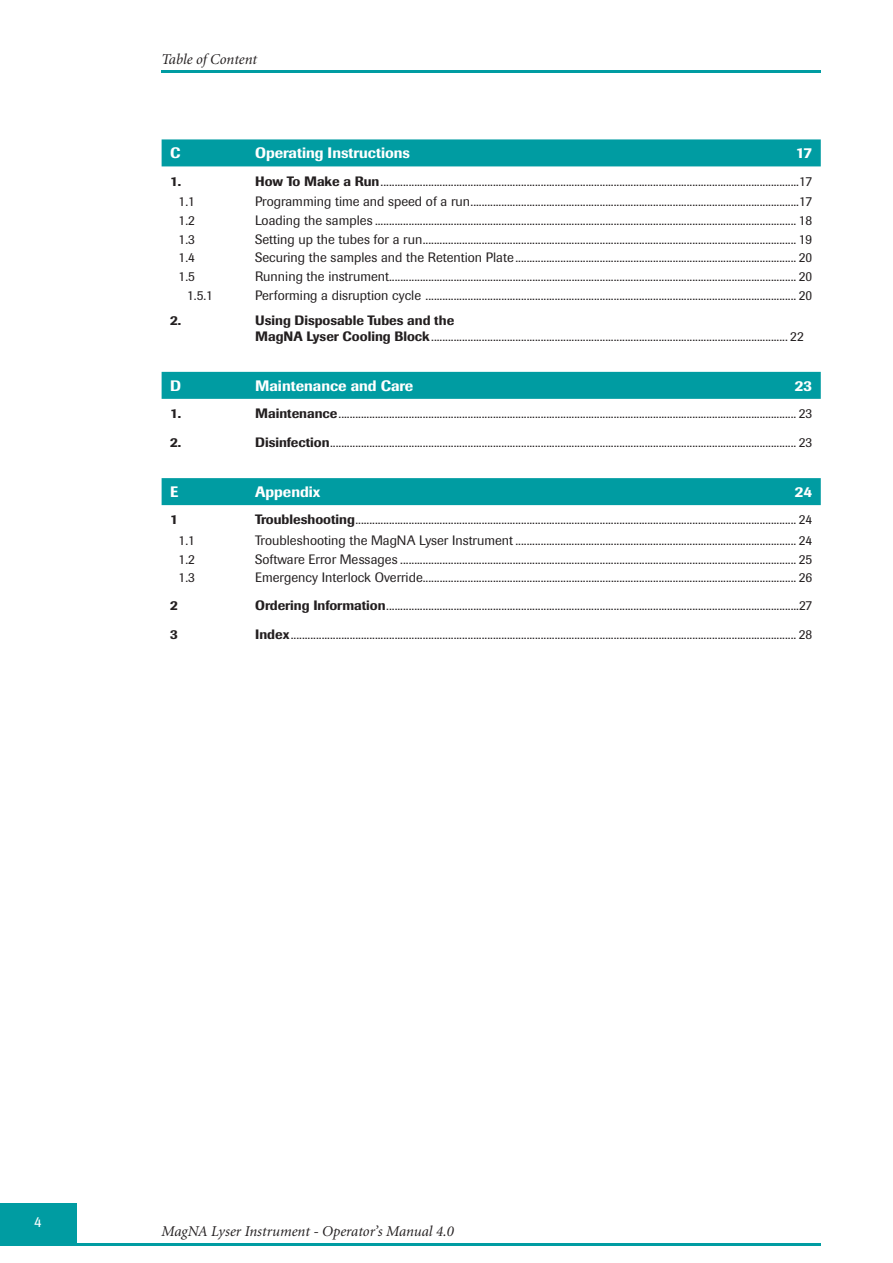
<style>
.page{position:relative;width:893px;height:1263px;background:#fff}
.page>*{position:absolute;margin:0;border:0;box-sizing:border-box;transform-origin:0 0}
.t1{font:500 15px "Imago";color:#fff}
.t2{font:italic 15px "Minion";color:#231f20}
.t3{font:15px "Imago";color:#fff}
.t4{font:13.5px/16.5px "Imago";color:#231f20}
.t5{font:500 13.5px "Imago";color:#231f20}
.s1{font-weight:500}
</style>
<div class="page">
<hr style="left:162px;top:70px;width:659px;height:2px;background:#009ca2">
<hr style="left:77px;top:1244px;width:744px;height:2px;background:#009ca2">
<div style="left:0;top:1203px;width:77px;height:43px;background:#009ca2"></div>
<div style="left:162px;top:139px;width:659px;height:27px;background:#009ca2"></div>
<div style="left:162px;top:372px;width:659px;height:27px;background:#009ca2"></div>
<div style="left:162px;top:478px;width:659px;height:27px;background:#009ca2"></div>
<p class="t2" style="left:162px;top:54px;width:97px">Table of Content</p>
<p class="t1" style="left:170px;top:148px;width:12px">C</p>
<p class="t1" style="left:255px;top:148px;width:156px">Operating Instructions</p>
<p class="t1" style="left:796px;top:148px;width:18px">17</p>
<p class="t5" style="left:170px;top:176px;width:13px">1.</p>
<p class="t4" style="left:255px;top:174px;width:559px"><span class="s1">How To Make a Run</span> .....................................................................................................................................................17</p>
<p class="t4" style="left:179px;top:195px;width:18px">1.1</p>
<p class="t4" style="left:255px;top:195px;width:559px">Programming time and speed of a run .....................................................................................................................17</p>
<p class="t4" style="left:179px;top:213px;width:18px">1.2</p>
<p class="t4" style="left:255px;top:213px;width:559px">Loading the samples ...................................................................................................................................................... 18</p>
<p class="t4" style="left:179px;top:232px;width:18px">1.3</p>
<p class="t4" style="left:255px;top:232px;width:559px">Setting up the tubes for a run ..................................................................................................................................... 19</p>
<p class="t4" style="left:179px;top:251px;width:18px">1.4</p>
<p class="t4" style="left:255px;top:251px;width:559px">Securing the samples and the Retention Plate .................................................................................................... 20</p>
<p class="t4" style="left:179px;top:269px;width:18px">1.5</p>
<p class="t4" style="left:255px;top:269px;width:559px">Running the instrument................................................................................................................................................. 20</p>
<p class="t4" style="left:187px;top:288px;width:27px">1.5.1</p>
<p class="t4" style="left:255px;top:288px;width:559px">Performing a disruption cycle .................................................................................................................................... 20</p>
<p class="t5" style="left:170px;top:315px;width:13px">2.</p>
<p class="t4" style="left:255px;top:313px;width:550px"><span class="s1">Using Disposable Tubes and the<br>MagNA Lyser Cooling Block</span> ............................................................................................................................... 22</p>
<p class="t1" style="left:170px;top:380px;width:12px">D</p>
<p class="t1" style="left:255px;top:380px;width:160px">Maintenance and Care</p>
<p class="t1" style="left:795px;top:380px;width:19px">23</p>
<p class="t5" style="left:170px;top:409px;width:13px">1.</p>
<p class="t4" style="left:255px;top:406px;width:559px"><span class="s1">Maintenance</span> ................................................................................................................................................................... 23</p>
<p class="t5" style="left:170px;top:438px;width:13px">2.</p>
<p class="t4" style="left:255px;top:436px;width:559px"><span class="s1">Disinfection</span> ...................................................................................................................................................................... 23</p>
<p class="t1" style="left:170px;top:486px;width:10px">E</p>
<p class="t1" style="left:255px;top:486px;width:67px">Appendix</p>
<p class="t1" style="left:795px;top:486px;width:19px">24</p>
<p class="t5" style="left:170px;top:515px;width:9px">1</p>
<p class="t4" style="left:255px;top:513px;width:559px"><span class="s1">Troubleshooting</span> ............................................................................................................................................................. 24</p>
<p class="t4" style="left:179px;top:534px;width:18px">1.1</p>
<p class="t4" style="left:255px;top:534px;width:559px">Troubleshooting the MagNA Lyser Instrument .................................................................................................... 24</p>
<p class="t4" style="left:179px;top:552px;width:18px">1.2</p>
<p class="t4" style="left:255px;top:552px;width:559px">Software Error Messages ............................................................................................................................................. 25</p>
<p class="t4" style="left:179px;top:571px;width:18px">1.3</p>
<p class="t4" style="left:255px;top:571px;width:559px">Emergency Interlock Override..................................................................................................................................... 26</p>
<p class="t5" style="left:170px;top:600px;width:9px">2</p>
<p class="t4" style="left:255px;top:598px;width:559px"><span class="s1">Ordering Information</span> ...................................................................................................................................................27</p>
<p class="t5" style="left:170px;top:629px;width:9px">3</p>
<p class="t4" style="left:255px;top:627px;width:559px"><span class="s1">Index</span> .................................................................................................................................................................................... 28</p>
<p class="t3" style="left:34px;top:1217px;width:9px">4</p>
<p class="t2" style="left:162px;top:1225px;width:294px">MagNA Lyser Instrument - Operator’s Manual 4.0</p>
</div>
